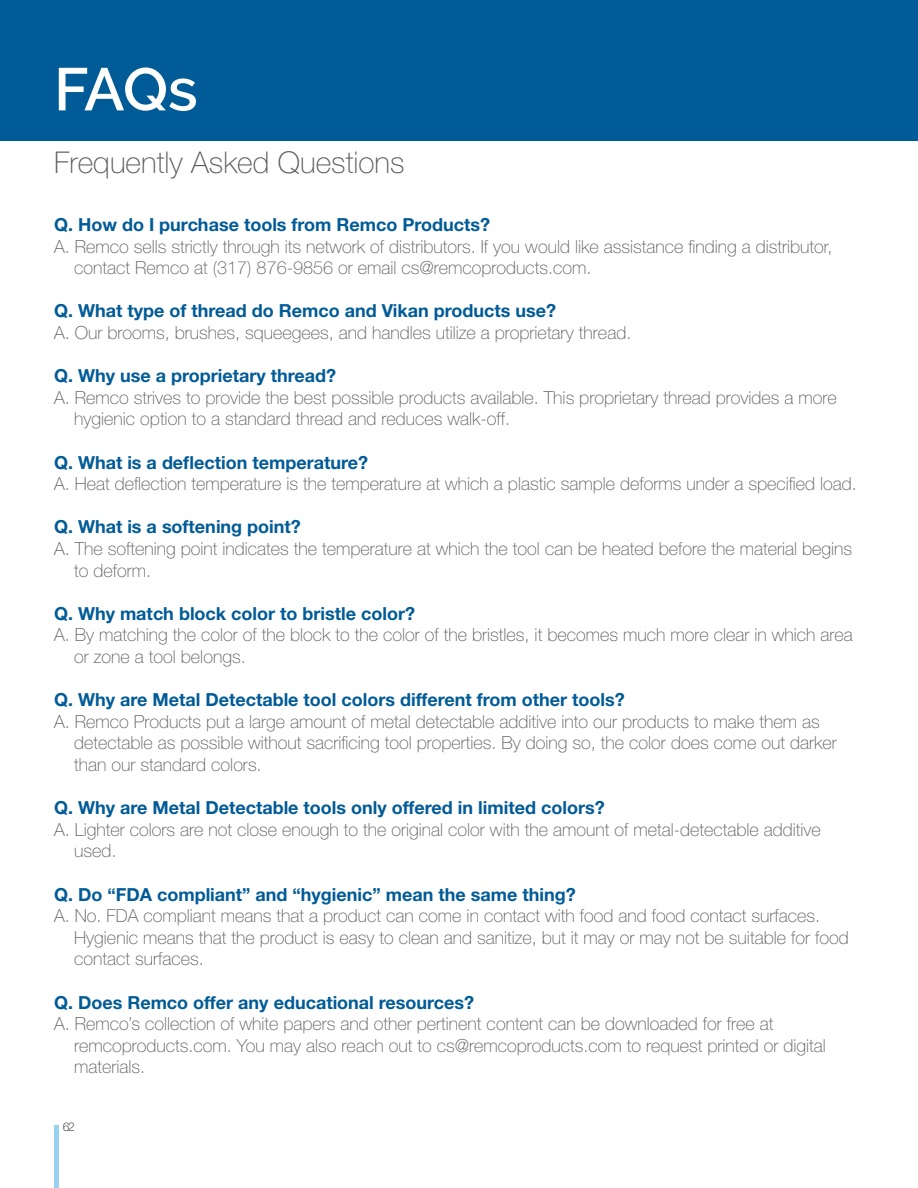
<style>
.page{position:relative;width:918px;height:1188px;background:#fff}
.page>*{position:absolute;margin:0;border:0;box-sizing:border-box;transform-origin:0 0}
.t1{font:600 60px "Raleway";color:#fff}
.t2{font:100 30px "Helvetica Neue LT Pro";color:#58595b}
.t3{font:100 18px/21.6px "Helvetica Neue LT Pro";color:#58595b}
.t4{font:700 18px "Helvetica Neue LT Pro";color:#005b97}
.t5{font:300 12px "Helvetica Neue LT Std";color:#58595b}
</style>
<div class="page">
<div style="left:54px;top:1125px;width:5px;height:63px;background:#96d1f2"></div>
<div style="left:0;top:0;width:918px;height:140px;background:#005b97"></div>
<h1 class="t1" style="left:54px;top:55px;width:145px">FAQs</h1>
<h2 class="t2" style="left:54px;top:145px;width:352px">Frequently Asked Questions</h2>
<p class="t4" style="left:54px;top:213px;width:438px">Q. How do I purchase tools from Remco Products?</p>
<p class="t3" style="left:74px;top:235px;width:760px;text-indent:-20px">A. Remco sells strictly through its network of distributors. If you would like assistance finding a distributor, contact Remco at (317) 876-9856 or email cs@remcoproducts.com.</p>
<p class="t4" style="left:54px;top:300px;width:504px">Q. What type of thread do Remco and Vikan products use?</p>
<p class="t3" style="left:54px;top:322px;width:579px">A. Our brooms, brushes, squeegees, and handles utilize a proprietary thread.</p>
<p class="t4" style="left:54px;top:364px;width:284px">Q. Why use a proprietary thread?</p>
<p class="t3" style="left:74px;top:386px;width:764px;text-indent:-20px">A. Remco strives to provide the best possible products available. This proprietary thread provides a more hygienic option to a standard thread and reduces walk-off.</p>
<p class="t4" style="left:54px;top:451px;width:316px">Q. What is a deflection temperature?</p>
<p class="t3" style="left:54px;top:473px;width:804px">A. Heat deflection temperature is the temperature at which a plastic sample deforms under a specified load.</p>
<p class="t4" style="left:54px;top:516px;width:248px">Q. What is a softening point?</p>
<p class="t3" style="left:74px;top:538px;width:779px;text-indent:-20px">A. The softening point indicates the temperature at which the tool can be heated before the material begins to deform.</p>
<p class="t4" style="left:54px;top:602px;width:363px">Q. Why match block color to bristle color?</p>
<p class="t3" style="left:74px;top:624px;width:780px;text-indent:-20px">A. By matching the color of the block to the color of the bristles, it becomes much more clear in which area or zone a tool belongs.</p>
<p class="t4" style="left:54px;top:688px;width:572px">Q. Why are Metal Detectable tool colors different from other tools?</p>
<p class="t3" style="left:74px;top:710px;width:764px;text-indent:-20px">A. Remco Products put a large amount of metal detectable additive into our products to make them as detectable as possible without sacrificing tool properties. By doing so, the color does come out darker than our standard colors.</p>
<p class="t4" style="left:54px;top:796px;width:552px">Q. Why are Metal Detectable tools only offered in limited colors?</p>
<p class="t3" style="left:74px;top:818px;width:748px;text-indent:-20px">A. Lighter colors are not close enough to the original color with the amount of metal-detectable additive used.</p>
<p class="t4" style="left:54px;top:883px;width:523px">Q. Do “FDA compliant” and “hygienic” mean the same thing?</p>
<p class="t3" style="left:74px;top:905px;width:776px;text-indent:-20px">A. No. FDA compliant means that a product can come in contact with food and food contact surfaces.<br>Hygienic means that the product is easy to clean and sanitize, but it may or may not be suitable for food contact surfaces.</p>
<p class="t4" style="left:54px;top:991px;width:422px">Q. Does Remco offer any educational resources?</p>
<p class="t3" style="left:74px;top:1013px;width:753px;text-indent:-20px">A. Remco’s collection of white papers and other pertinent content can be downloaded for free at remcoproducts.com. You may also reach out to cs@remcoproducts.com to request printed or digital materials.</p>
<p class="t5" style="left:63px;top:1120px;width:13px">62</p>
</div>
